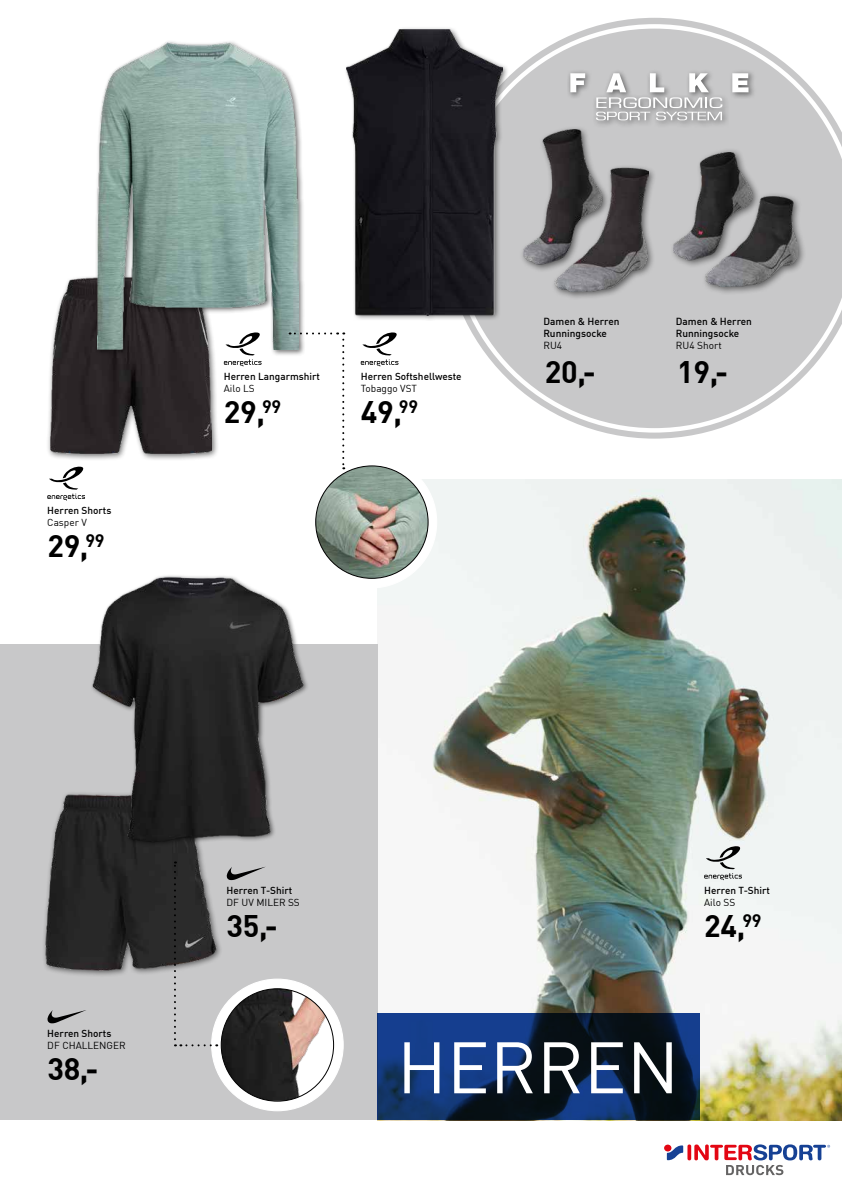
<style>
.page{position:relative;width:842px;height:1191px;background:#fff}
.page>*{position:absolute;margin:0;border:0;box-sizing:border-box;transform-origin:0 0}
.t1{font:71.6px "FFDIN Profor IIC";color:#fff}
.t2{font:700 30.6px "FFDIN Profor IIC";letter-spacing:-.01em;color:#000}
.t3{font:500 10.1px/12.1px "FFDIN Profor IIC";color:#000}
.t4{font:10.1px "FFDIN Profor IIC";color:#000}
.t5{font:500 10px "FFDIN Profor IIC";color:#000}
.t6{font:10px "FFDIN Profor IIC";color:#000}
</style>
<div class="page">
<svg style="left:667px;top:1145px;width:16px;height:15px"></svg>
<svg style="left:687px;top:1144px;width:4px;height:16px"></svg>
<svg style="left:694px;top:1144px;width:136px;height:31px"></svg>
<div style="left:664px;top:1144px;width:7px;height:7px;background:#e30613;border-radius:50%"></div>
<img style="left:377px;top:479px;width:465px;height:641px">
<svg style="left:603px;top:18px;width:103px;height:420px"></svg>
<svg style="left:466px;top:24px;width:376px;height:408px"></svg>
<div style="left:0;top:644px;width:377px;height:476px;background:#c8c8c9"></div>
<div style="left:567px;top:70px;width:189px;height:58px;background:#000;opacity:.55"></div>
<svg style="left:570px;top:73px;width:15px;height:19px"></svg>
<svg style="left:732px;top:73px;width:16px;height:19px"></svg>
<svg style="left:596px;top:73px;width:126px;height:47px"></svg>
<div style="left:520px;top:125px;width:137px;height:175px;background:#000;opacity:.55"></div>
<img style="left:523px;top:129px;width:126px;height:162px">
<div style="left:670px;top:148px;width:136px;height:147px;background:#000;opacity:.55"></div>
<img style="left:674px;top:152px;width:123px;height:134px">
<img style="left:44px;top:793px;width:176px;height:183px">
<div style="left:47px;top:274px;width:172px;height:187px;background:#000;opacity:.55"></div>
<img style="left:50px;top:278px;width:162px;height:175px">
<svg style="left:377px;top:1013px;width:322px;height:107px;background:#0d264f"></svg>
<div style="left:305px;top:456px;width:132px;height:132px;background:#fff;border-radius:50%"></div>
<img style="left:316px;top:466px;width:112px;height:112px;border-radius:56px">
<div style="left:212px;top:979px;width:131px;height:131px;background:#fff;border-radius:50%"></div>
<img style="left:221px;top:988px;width:113px;height:112px">
<div style="left:94px;top:40px;width:212px;height:317px;background:#000;opacity:.55"></div>
<img style="left:97px;top:43px;width:201px;height:306px">
<div style="left:90px;top:574px;width:219px;height:274px;background:#000;opacity:.55"></div>
<img style="left:90px;top:574px;width:215px;height:271px">
<svg style="left:224px;top:332px;width:38px;height:34px"></svg>
<svg style="left:704px;top:846px;width:38px;height:34px"></svg>
<svg style="left:361px;top:332px;width:37px;height:34px"></svg>
<svg style="left:47px;top:467px;width:38px;height:33px"></svg>
<svg style="left:227px;top:866px;width:39px;height:14px"></svg>
<svg style="left:48px;top:1010px;width:38px;height:13px"></svg>
<div style="left:343px;top:26px;width:166px;height:296px;background:#000;opacity:.55"></div>
<img style="left:347px;top:30px;width:155px;height:285px">
<svg style="left:174px;top:861px;width:43px;height:185px"></svg>
<svg style="left:337px;top:332px;width:7px;height:137px"></svg>
<svg style="left:290px;top:332px;width:41px;height:2px"></svg>
<p class="t5" style="left:47px;top:502px;width:66px">Herren Shorts</p>
<p class="t6" style="left:47px;top:515px;width:41px">Casper V</p>
<h2 class="t2" style="left:47px;top:522px;width:59px">29,<sup>99</sup></h2>
<p class="t5" style="left:224px;top:368px;width:98px">Herren Langarmshirt</p>
<p class="t6" style="left:224px;top:380px;width:32px">Ailo LS</p>
<h2 class="t2" style="left:224px;top:388px;width:59px">29,<sup>99</sup></h2>
<p class="t5" style="left:361px;top:368px;width:102px">Herren Softshellweste</p>
<p class="t6" style="left:361px;top:380px;width:58px">Tobaggo VST</p>
<h2 class="t2" style="left:361px;top:388px;width:59px">49,<sup>99</sup></h2>
<p class="t3" style="left:543px;top:315px;width:78px">Damen &amp; Herren<br>Runningsocke</p>
<p class="t4" style="left:543px;top:338px;width:20px">RU4</p>
<h2 class="t2" style="left:545px;top:348px;width:53px">20,-</h2>
<p class="t3" style="left:676px;top:315px;width:78px">Damen &amp; Herren<br>Runningsocke</p>
<p class="t4" style="left:676px;top:338px;width:47px">RU4 Short</p>
<h2 class="t2" style="left:677px;top:348px;width:53px">19,-</h2>
<p class="t5" style="left:47px;top:1025px;width:66px">Herren Shorts</p>
<p class="t6" style="left:47px;top:1037px;width:80px">DF CHALLENGER</p>
<h2 class="t2" style="left:47px;top:1045px;width:53px">38,-</h2>
<p class="t5" style="left:227px;top:882px;width:67px">Herren T-Shirt</p>
<p class="t6" style="left:227px;top:894px;width:75px">DF UV MILER SS</p>
<h2 class="t2" style="left:227px;top:901px;width:53px">35,-</h2>
<p class="t5" style="left:704px;top:882px;width:67px">Herren T-Shirt</p>
<p class="t6" style="left:704px;top:894px;width:33px">Ailo SS</p>
<h2 class="t2" style="left:704px;top:901px;width:59px">24,<sup>99</sup></h2>
<h1 class="t1" style="left:397px;top:1012px;width:284px">HERREN</h1>
</div>
